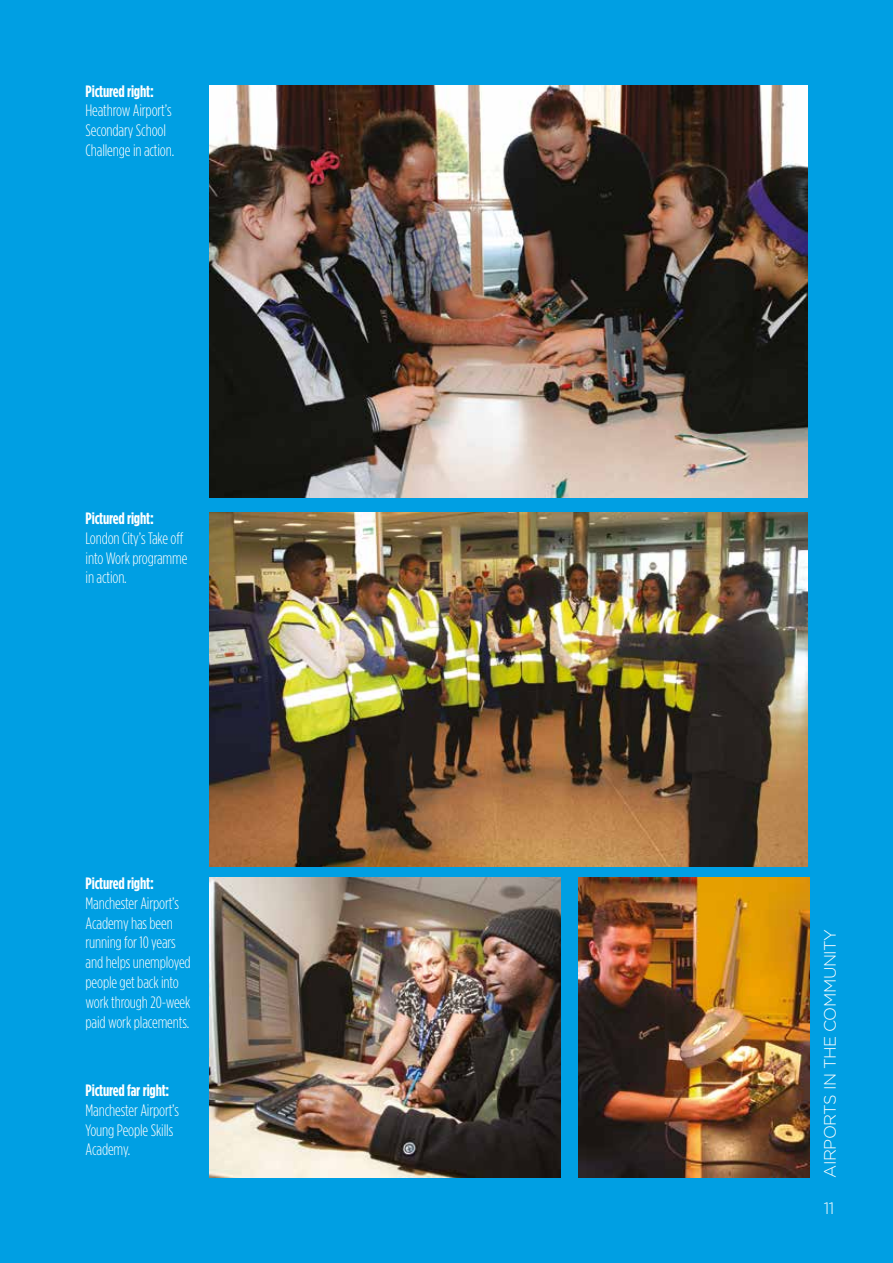
<style>
.page{position:relative;width:893px;height:1263px;background:#009fe3}
.page>*{position:absolute;margin:0;border:0;box-sizing:border-box;transform-origin:0 0}
.t1{font:300 16.5px/19.8px "Gotham Condensed";letter-spacing:-.01em;color:#fff}
.t2{font:700 16.5px "Gotham Condensed";letter-spacing:-.01em;color:#fff}
.t3{font:300 16.5px "Gotham";letter-spacing:-.03em;color:#fff}
</style>
<div class="page">
<img style="left:209px;top:85px;width:598px;height:412px">
<img style="left:209px;top:512px;width:598px;height:354px">
<img style="left:209px;top:877px;width:352px;height:301px">
<img style="left:579px;top:877px;width:230px;height:301px">
<p class="t2" style="left:86px;top:82px;width:70px">Pictured right:</p>
<p class="t1" style="left:86px;top:101px;width:90px">Heathrow Airport’s<br>Secondary School<br>Challenge in action.</p>
<p class="t2" style="left:86px;top:509px;width:70px">Pictured right:</p>
<p class="t1" style="left:86px;top:528px;width:103px">London City’s Take off into Work programme in action.</p>
<p class="t2" style="left:86px;top:874px;width:70px">Pictured right:</p>
<p class="t1" style="left:86px;top:893px;width:107px">Manchester Airport’s<br>Academy has been running for 10 years and helps unemployed people get back into work through 20-week paid work placements.</p>
<p class="t2" style="left:86px;top:1081px;width:85px">Pictured far right:</p>
<p class="t1" style="left:86px;top:1100px;width:95px">Manchester Airport’s<br>Young People Skills<br>Academy.</p>
<p class="t3" style="left:821px;top:1178px;width:251px;rotate:-90deg">AIRPORTS IN THE COMMUNITY</p>
<p class="t3" style="left:824px;top:1199px;width:12px">11</p>
</div>
